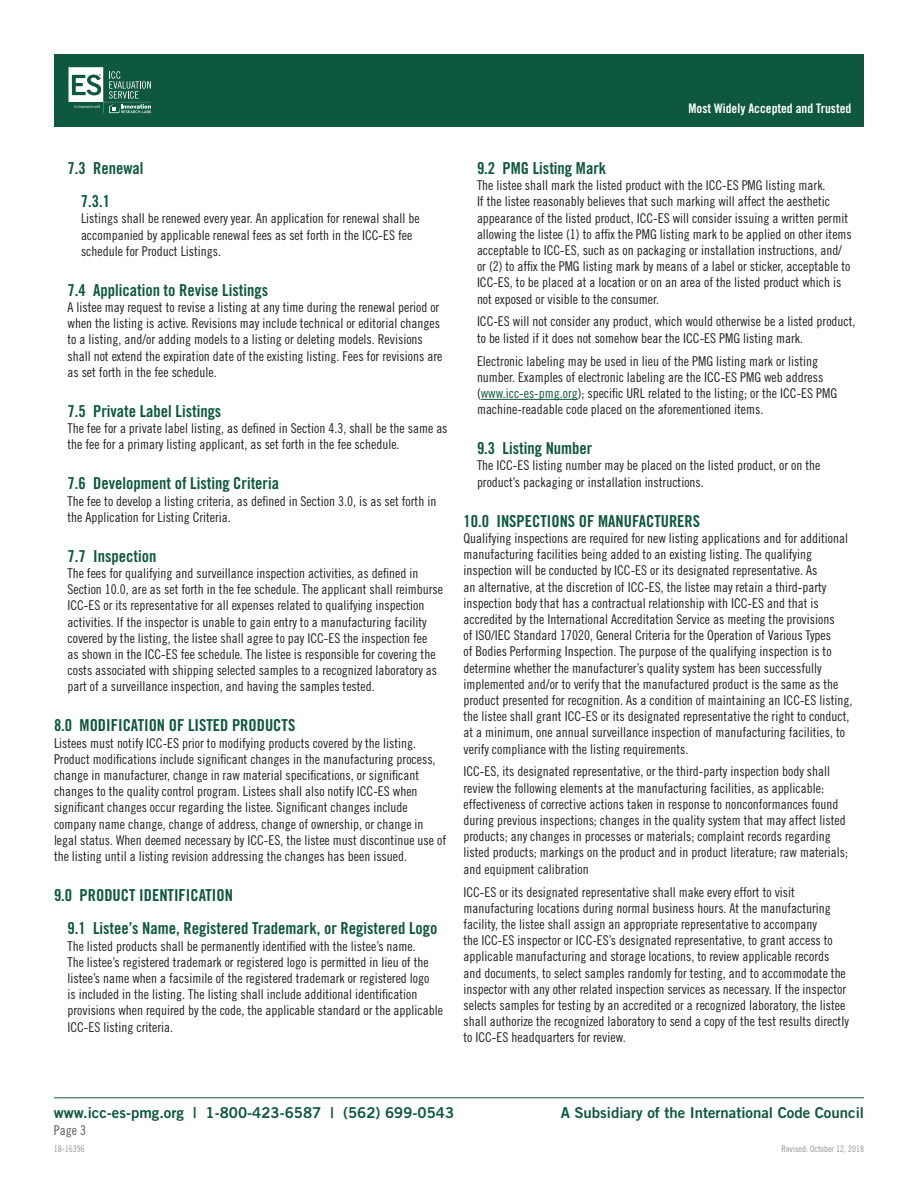
<style>
.page{position:relative;width:918px;height:1188px;background:#fff}
.page>*{position:absolute;margin:0;border:0;box-sizing:border-box;transform-origin:0 0}
.t1{font:16.5px/33.3px "Trade Gothic LT Std Bd Cn 20";color:#0e583f}
.t2{font:15px "Trade Gothic LT Std Bd 2";color:#0e583f}
.t3{font:13.5px/16.2px "Trade Gothic LT Std Cn 18";color:#231f20}
.t4{font:13.5px "Trade Gothic LT Std Cn 18";color:#57585a}
.t5{font:13.2px "Trade Gothic LT Std Bd Cn 20";color:#fff}
.t6{font:9px "Trade Gothic LT Std Cn 18";color:#939598}
.s1{color:#0e583f}
</style>
<div class="page">
<hr style="left:54px;top:1097px;width:810px;height:1px;background:#0e583f">
<div style="left:54px;top:54px;width:810px;height:72px;background:#0e583f"></div>
<svg style="left:69px;top:67px;width:82px;height:46px"></svg>
<hr style="left:481px;top:399px;width:97px;height:1px;background:#0e583f">
<p class="t5" style="left:689px;top:100px;width:164px">Most Widely Accepted and Trusted</p>
<p class="t1" style="left:81px;top:151px;width:64px;text-indent:-13px">7.3 Renewal<br>7.3.1</p>
<p class="t3" style="left:81px;top:210px;width:340px">Listings shall be renewed every year. An application for renewal shall be accompanied by applicable renewal fees as set forth in the ICC‑ES fee schedule for Product Listings.</p>
<p class="t1" style="left:68px;top:273px;width:202px">7.4 Application to Revise Listings</p>
<p class="t3" style="left:68px;top:299px;width:376px">A listee may request to revise a listing at any time during the renewal period or when the listing is active. Revisions may include technical or editorial changes to a listing, and/or adding models to a listing or deleting models. Revisions shall not extend the expiration date of the existing listing. Fees for revisions are as set forth in the fee schedule.</p>
<p class="t1" style="left:68px;top:394px;width:155px">7.5 Private Label Listings</p>
<p class="t3" style="left:68px;top:420px;width:382px">The fee for a private label listing, as defined in Section 4.3, shall be the same as the fee for a primary listing applicant, as set forth in the fee schedule.</p>
<p class="t1" style="left:68px;top:467px;width:213px">7.6 Development of Listing Criteria</p>
<p class="t3" style="left:68px;top:493px;width:370px">The fee to develop a listing criteria, as defined in Section 3.0, is as set forth in the Application for Listing Criteria.</p>
<p class="t1" style="left:68px;top:539px;width:90px">7.7 Inspection</p>
<p class="t3" style="left:68px;top:565px;width:377px">The fees for qualifying and surveillance inspection activities, as defined in Section 10.0, are as set forth in the fee schedule. The applicant shall reimburse ICC‑ES or its representative for all expenses related to qualifying inspection activities. If the inspector is unable to gain entry to a manufacturing facility covered by the listing, the listee shall agree to pay ICC‑ES the inspection fee<br>as shown in the ICC‑ES fee schedule. The listee is responsible for covering the costs associated with shipping selected samples to a recognized laboratory as part of a surveillance inspection, and having the samples tested.</p>
<p class="t1" style="left:54px;top:709px;width:243px">8.0 MODIFICATION OF LISTED PRODUCTS</p>
<p class="t3" style="left:54px;top:735px;width:394px">Listees must notify ICC‑ES prior to modifying products covered by the listing.<br>Product modifications include significant changes in the manufacturing process, change in manufacturer, change in raw material specifications, or significant changes to the quality control program. Listees shall also notify ICC‑ES when significant changes occur regarding the listee. Significant changes include company name change, change of address, change of ownership, or change in legal status. When deemed necessary by ICC‑ES, the listee must discontinue use of the listing until a listing revision addressing the changes has been issued.</p>
<p class="t1" style="left:67px;top:878px;width:372px;text-indent:-13px">9.0 PRODUCT IDENTIFICATION<br>9.1 Listee’s Name, Registered Trademark, or Registered Logo</p>
<p class="t3" style="left:68px;top:938px;width:377px">The listed products shall be permanently identified with the listee’s name.<br>The listee’s registered trademark or registered logo is permitted in lieu of the listee’s name when a facsimile of the registered trademark or registered logo<br>is included in the listing. The listing shall include additional identification provisions when required by the code, the applicable standard or the applicable ICC‑ES listing criteria.</p>
<p class="t1" style="left:477px;top:151px;width:131px">9.2 PMG Listing Mark</p>
<p class="t3" style="left:477px;top:177px;width:376px">The listee shall mark the listed product with the ICC‑ES PMG listing mark.<br>If the listee reasonably believes that such marking will affect the aesthetic appearance of the listed product, ICC-ES will consider issuing a written permit allowing the listee (1) to affix the PMG listing mark to be applied on other items acceptable to ICC‑ES, such as on packaging or installation instructions, and/ or (2) to affix the PMG listing mark by means of a label or sticker, acceptable to ICC‑ES, to be placed at a location or on an area of the listed product which is not exposed or visible to the consumer.</p>
<p class="t3" style="left:477px;top:313px;width:380px">ICC‑ES will not consider any product, which would otherwise be a listed product, to be listed if it does not somehow bear the ICC‑ES PMG listing mark.</p>
<p class="t3" style="left:477px;top:353px;width:362px">Electronic labeling may be used in lieu of the PMG listing mark or listing number. Examples of electronic labeling are the ICC‑ES PMG web address (<span class="s1">www.icc-es-pmg.org</span>); specific URL related to the listing; or the ICC‑ES PMG machine-readable code placed on the aforementioned items.</p>
<p class="t1" style="left:477px;top:432px;width:117px">9.3 Listing Number</p>
<p class="t3" style="left:477px;top:457px;width:345px">The ICC‑ES listing number may be placed on the listed product, or on the product’s packaging or installation instructions.</p>
<p class="t1" style="left:464px;top:504px;width:238px">10.0 INSPECTIONS OF MANUFACTURERS</p>
<p class="t3" style="left:464px;top:530px;width:391px">Qualifying inspections are required for new listing applications and for additional manufacturing facilities being added to an existing listing. The qualifying inspection will be conducted by ICC‑ES or its designated representative. As<br>an alternative, at the discretion of ICC‑ES, the listee may retain a third-party inspection body that has a contractual relationship with ICC‑ES and that is accredited by the International Accreditation Service as meeting the provisions<br>of ISO/IEC Standard 17020, General Criteria for the Operation of Various Types<br>of Bodies Performing Inspection. The purpose of the qualifying inspection is to determine whether the manufacturer’s quality system has been successfully implemented and/or to verify that the manufactured product is the same as the product presented for recognition. As a condition of maintaining an ICC‑ES listing, the listee shall grant ICC‑ES or its designated representative the right to conduct, at a minimum, one annual surveillance inspection of manufacturing facilities, to verify compliance with the listing requirements.</p>
<p class="t3" style="left:464px;top:763px;width:386px">ICC‑ES, its designated representative, or the third-party inspection body shall review the following elements at the manufacturing facilities, as applicable: effectiveness of corrective actions taken in response to nonconformances found during previous inspections; changes in the quality system that may affect listed products; any changes in processes or materials; complaint records regarding listed products; markings on the product and in product literature; raw materials; and equipment calibration</p>
<p class="t3" style="left:464px;top:884px;width:387px">ICC‑ES or its designated representative shall make every effort to visit manufacturing locations during normal business hours. At the manufacturing facility, the listee shall assign an appropriate representative to accompany<br>the ICC‑ES inspector or ICC‑ES’s designated representative, to grant access to applicable manufacturing and storage locations, to review applicable records and documents, to select samples randomly for testing, and to accommodate the inspector with any other related inspection services as necessary. If the inspector selects samples for testing by an accredited or a recognized laboratory, the listee shall authorize the recognized laboratory to send a copy of the test results directly to ICC‑ES headquarters for review.</p>
<p class="t2" style="left:54px;top:1104px;width:402px">www.icc-es-pmg.org | 1-800-423-6587 | (562) 699-0543</p>
<p class="t2" style="left:561px;top:1104px;width:305px">A Subsidiary of the International Code Council</p>
<p class="t4" style="left:54px;top:1122px;width:34px">Page 3</p>
<p class="t6" style="left:54px;top:1144px;width:32px">18-16396</p>
<p class="t6" style="left:782px;top:1144px;width:84px">Revised: October 12, 2018</p>
</div>
